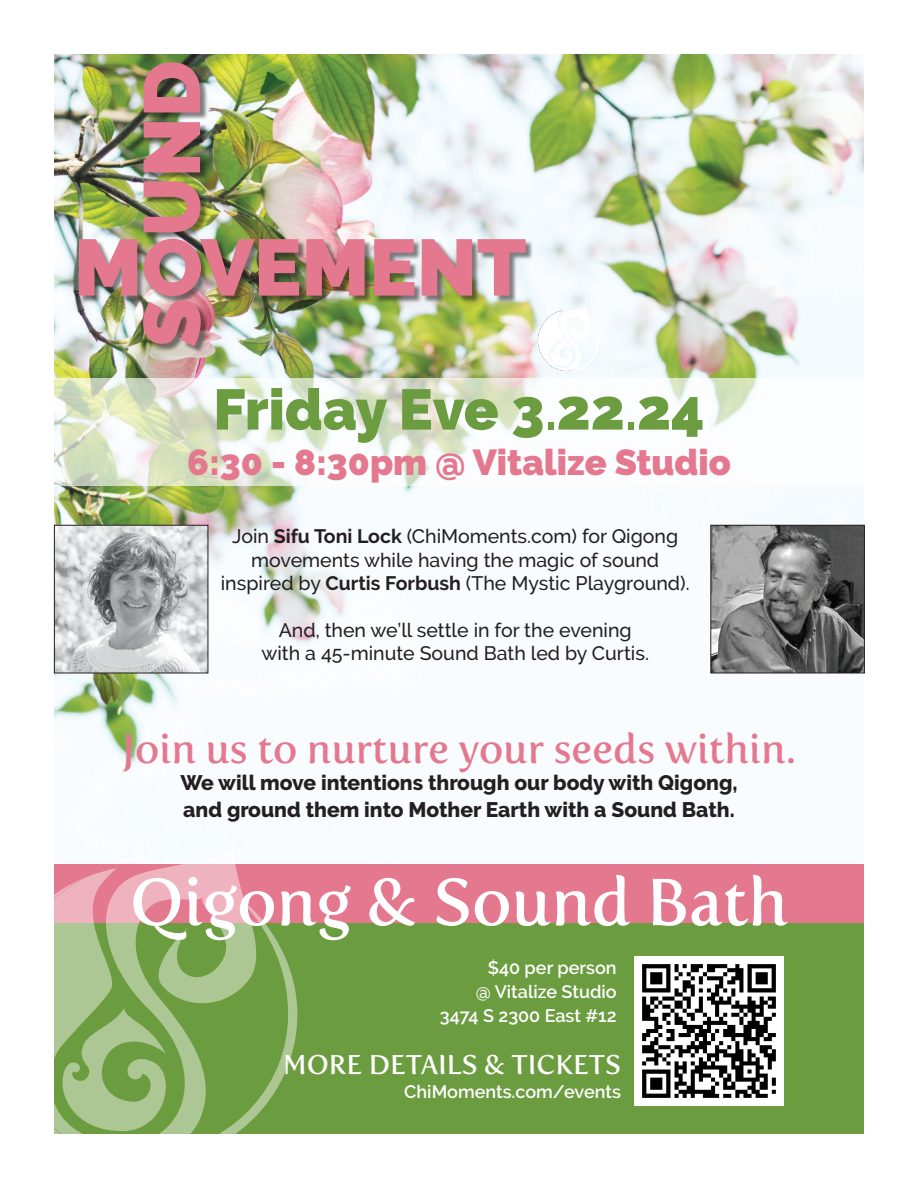
<style>
.page{position:relative;width:918px;height:1188px;background:#fff}
.page>*{position:absolute;margin:0;border:0;box-sizing:border-box;transform-origin:0 0}
.t1{font:900 79.5px "Raleway";color:#e4788e}
.t2{font:66px "Fertigo Pro";color:#fff}
.t3{font:900 57px "Raleway";color:#6c9c40}
.t4{font:40.5px "Fertigo Pro";color:#e4788e}
.t5{font:900 36px "Raleway";color:#e4788e}
.t6{font:27px "Fertigo Pro";color:#fff}
.t7{font:800 21px/27px "Raleway";color:#231f20}
.t8{font:500 19.5px/23.4px "Raleway";color:#231f20;text-align:center}
.t9{font:600 18px "Raleway";color:#fff}
.s1{font-weight:600}
.s2{font-weight:700}
</style>
<div class="page">
<img style="left:54px;top:54px;width:810px;height:794px">
<svg style="left:537px;top:306px;width:62px;height:67px"></svg>
<div style="left:80px;top:240px;width:454px;height:64px;background:#231f20;opacity:.56"></div>
<svg style="left:54px;top:378px;width:810px;height:108px"></svg>
<img style="left:712px;top:527px;width:151px;height:144px">
<div style="left:710px;top:525px;width:155px;height:148px;border:1px solid #231f20"></div>
<img style="left:56px;top:527px;width:150px;height:144px">
<div style="left:54px;top:525px;width:154px;height:148px;border:1px solid #231f20"></div>
<div style="left:54px;top:920px;width:810px;height:214px;background:#6c9c40"></div>
<div style="left:144px;top:64px;width:65px;height:290px;background:#231f20;opacity:.56"></div>
<img style="left:634px;top:956px;width:149px;height:150px">
<div style="left:54px;top:864px;width:810px;height:58px;background:#e4788e"></div>
<svg style="left:260px;top:918px;width:37px;height:194px"></svg>
<svg style="left:154px;top:848px;width:106px;height:286px"></svg>
<svg style="left:54px;top:868px;width:122px;height:266px"></svg>
<p class="t1" style="left:126px;top:347px;width:288px;rotate:-90deg">S UND</p>
<p class="t1" style="left:74px;top:221px;width:454px">MOVEMENT</p>
<p class="t3" style="left:213px;top:376px;width:493px">Friday Eve 3<span class="s1">.</span>22<span class="s1">.</span>24</p>
<p class="t5" style="left:187px;top:441px;width:545px">6:30 - 8:30pm @ Vitalize Studio</p>
<p class="t8" style="left:221px;top:525px;width:470px">Join <span class="s2">Sifu Toni Lock</span> (ChiMoments.com) for Qigong movements while having the magic of sound inspired by <span class="s2">Curtis Forbush</span> (The Mystic Playground).</p>
<p class="t8" style="left:261px;top:618px;width:389px">And, then we’ll settle in for the evening with a 45-minute Sound Bath led by Curtis.</p>
<p class="t4" style="left:122px;top:726px;width:675px">Join us to nurture your seeds within.</p>
<p class="t7" style="left:180px;top:770px;width:559px">We will move intentions through our body with Qigong, and ground them into Mother Earth with a Sound Bath.</p>
<p class="t2" style="left:130px;top:864px;width:660px">Qigong &amp; Sound Bath</p>
<p class="t9" style="left:488px;top:957px;width:130px">$40 per person</p>
<p class="t9" style="left:476px;top:981px;width:142px">@ Vitalize Studio</p>
<p class="t9" style="left:440px;top:1005px;width:178px">3474 S 2300 East #12</p>
<p class="t6" style="left:283px;top:1049px;width:339px">MORE DETAILS &amp; TICKETS</p>
<p class="t9" style="left:404px;top:1081px;width:218px">ChiMoments.com/events</p>
</div>
